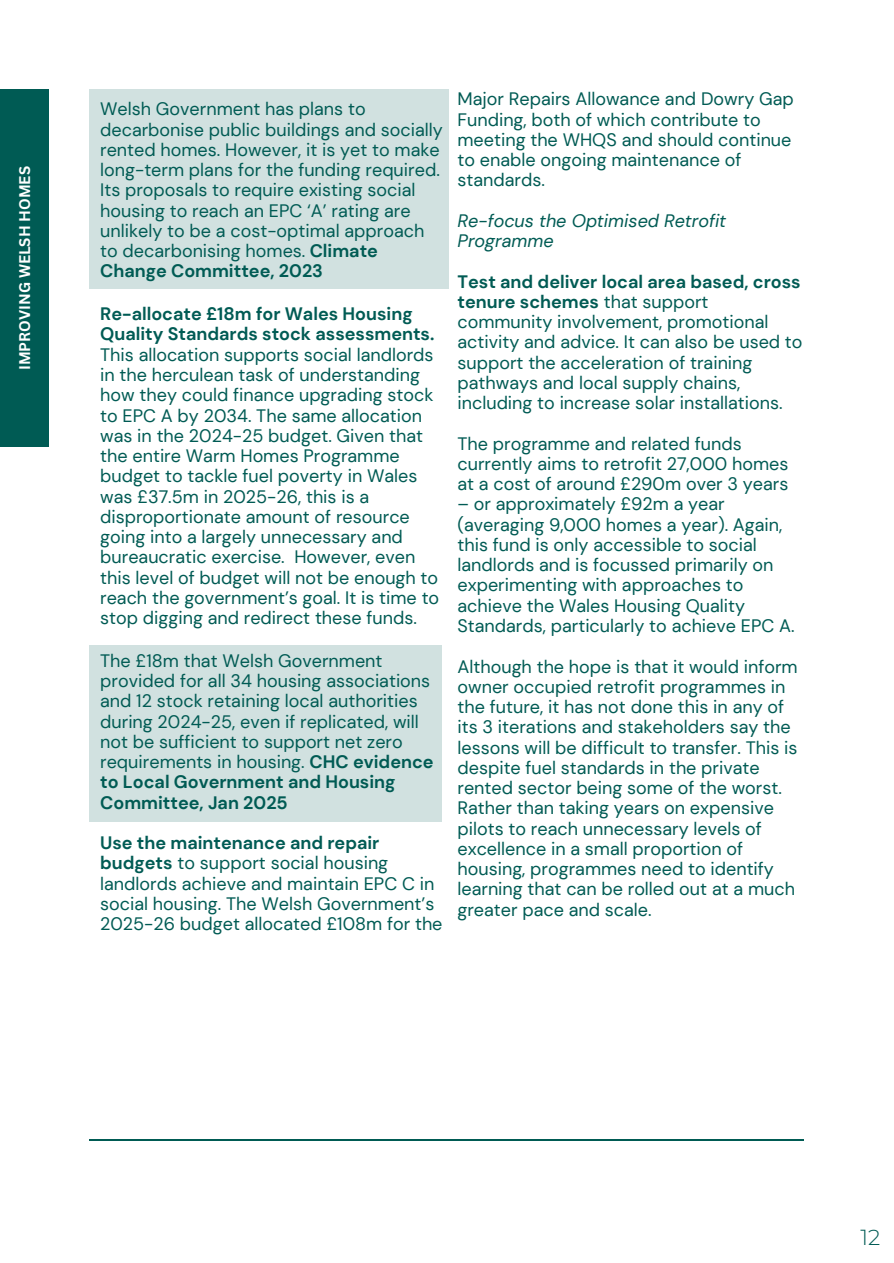
<style>
.page{position:relative;width:894px;height:1263px;background:#fff}
.page>*{position:absolute;margin:0;border:0;box-sizing:border-box;transform-origin:0 0}
.t1{font:300 21.75px "Montserrat";color:#005b54}
.t2{font:18px/20.2px "DM Sans";color:#005b54}
.t3{font:700 18px/20.2px "DM Sans";color:#005b54}
.t4{font:italic 18px/20.2px "DM Sans";color:#005b54}
.t5{font:700 15px "Canva Sans";color:#fff}
.s1{font-weight:700}
</style>
<div class="page">
<div style="left:89px;top:89px;width:360px;height:199px;background:#d1e1e0"></div>
<div style="left:89px;top:645px;width:352px;height:176px;background:#d1e1e0"></div>
<div style="left:0;top:89px;width:49px;height:358px;background:#005b54"></div>
<hr style="left:89px;top:1140px;width:715px;height:1px;background:#005b54">
<p class="t5" style="left:14px;top:370px;width:206px;rotate:-90deg">IMPROVING WELSH HOMES</p>
<p class="t2" style="left:100px;top:99px;width:344px">Welsh Government has plans to decarbonise public buildings and socially rented homes. However, it is yet to make long-term plans for the funding required.<br>Its proposals to require existing social housing to reach an EPC ‘A’ rating are unlikely to be a cost-optimal approach to decarbonising homes. <span class="s1">Climate Change Committee, 2023</span></p>
<p class="t3" style="left:100px;top:304px;width:336px">Re-allocate £18m for Wales Housing<br>Quality Standards stock assessments.</p>
<p class="t2" style="left:100px;top:344px;width:341px">This allocation supports social landlords in the herculean task of understanding how they could finance upgrading stock to EPC A by 2034. The same allocation was in the 2024-25 budget. Given that the entire Warm Homes Programme budget to tackle fuel poverty in Wales was £37.5m in 2025-26, this is a disproportionate amount of resource going into a largely unnecessary and bureaucratic exercise. However, even this level of budget will not be enough to reach the government’s goal. It is time to stop digging and redirect these funds.</p>
<p class="t2" style="left:100px;top:651px;width:335px">The £18m that Welsh Government provided for all 34 housing associations and 12 stock retaining local authorities during 2024-25, even if replicated, will not be sufficient to support net zero requirements in housing. <span class="s1">CHC evidence to Local Government and Housing Committee, Jan 2025</span></p>
<p class="t2" style="left:100px;top:833px;width:344px"><span class="s1">Use the maintenance and repair budgets</span> to support social housing landlords achieve and maintain EPC C in social housing. The Welsh Government’s 2025-26 budget allocated £108m for the</p>
<p class="t2" style="left:458px;top:89px;width:338px">Major Repairs Allowance and Dowry Gap<br>Funding, both of which contribute to meeting the WHQS and should continue to enable ongoing maintenance of standards.</p>
<p class="t4" style="left:458px;top:211px;width:270px">Re-focus the Optimised Retrofit<br>Programme</p>
<p class="t2" style="left:458px;top:271px;width:347px"><span class="s1">Test and deliver local area based, cross tenure schemes</span> that support community involvement, promotional activity and advice. It can also be used to support the acceleration of training pathways and local supply chains, including to increase solar installations.</p>
<p class="t2" style="left:458px;top:433px;width:333px">The programme and related funds currently aims to retrofit 27,000 homes at a cost of around £290m over 3 years</p>
<p class="t2" style="left:458px;top:494px;width:339px">– or approximately £92m a year (averaging 9,000 homes a year). Again, this fund is only accessible to social landlords and is focussed primarily on experimenting with approaches to achieve the Wales Housing Quality Standards, particularly to achieve EPC A.</p>
<p class="t2" style="left:458px;top:656px;width:342px">Although the hope is that it would inform owner occupied retrofit programmes in the future, it has not done this in any of its 3 iterations and stakeholders say the lessons will be difficult to transfer. This is despite fuel standards in the private rented sector being some of the worst.<br>Rather than taking years on expensive pilots to reach unnecessary levels of excellence in a small proportion of housing, programmes need to identify learning that can be rolled out at a much greater pace and scale.</p>
<p class="t1" style="left:861px;top:1224px;width:21px">12</p>
</div>
